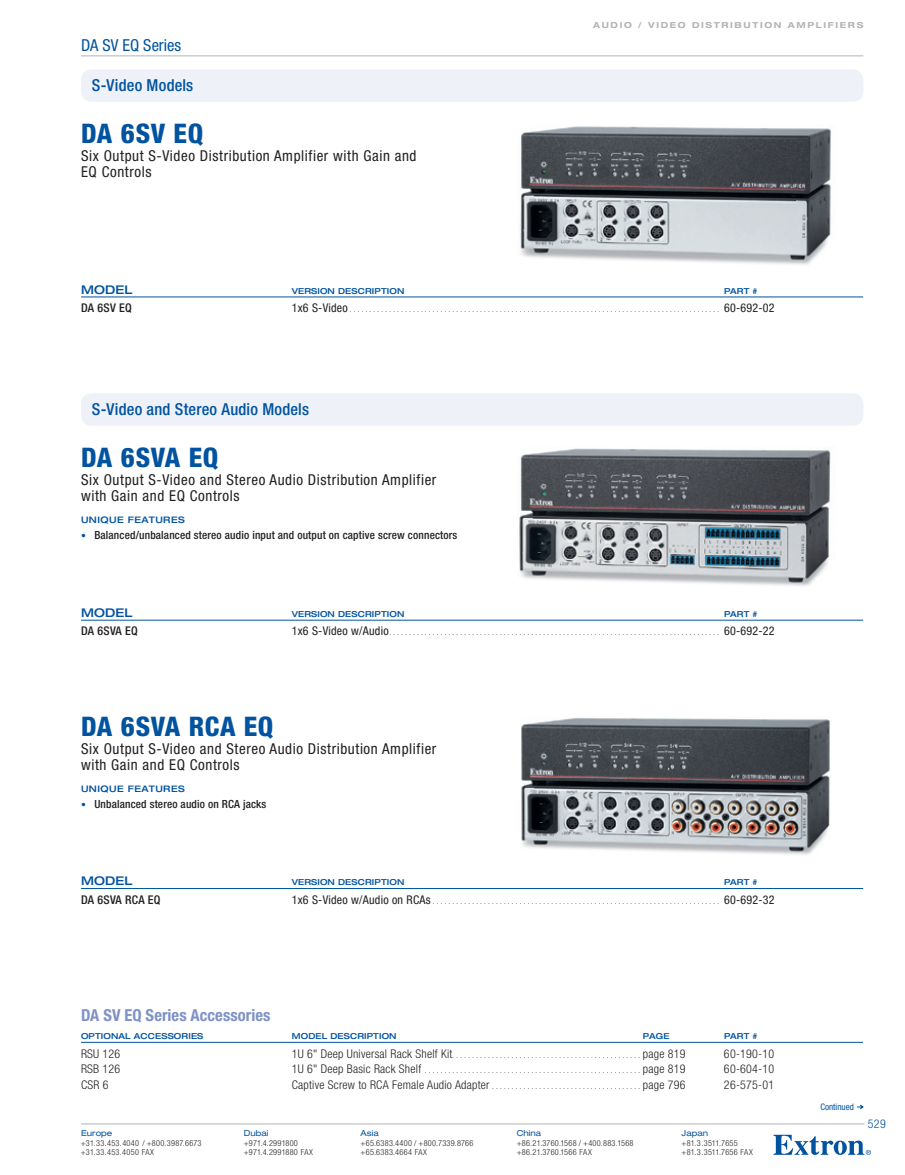
<style>
.page{position:relative;width:905px;height:1175px;background:#fff}
.page>*{position:absolute;margin:0;border:0;box-sizing:border-box;transform-origin:0 0}
.t1{font:800 condensed 27px "Helvetica Neue LT Std";letter-spacing:.02em;color:#0153a0}
.t2{font:500 condensed 16.5px "Helvetica Neue LT Std";letter-spacing:.01em;color:#0153a0}
.t3{font:700 condensed 16.5px "Helvetica Neue LT Std";letter-spacing:.005em;color:#7e92c6}
.t4{font:condensed 16.5px "Helvetica Neue LT Std";color:#0153a0}
.t5{font:condensed 15px/16.5px "Helvetica Neue LT Std";letter-spacing:.04em;color:#231f20}
.t6{font:300 condensed 12px "Helvetica Neue LT Std";letter-spacing:.02em;color:#231f20}
.t7{font:500 condensed 12px "Helvetica Neue LT Std";letter-spacing:.02em;color:#231f20}
.t8{font:500 expanded 12px "Helvetica Neue LT Std";letter-spacing:.015em;color:#0153a0}
.t9{font:300 condensed 12px "Helvetica Neue LT Std";color:#0153a0}
.t10{font:500 condensed 11.25px "Helvetica Neue LT Std";letter-spacing:.015em;color:#231f20}
.t11{font:300 9px "Myriad Pro";color:#231f20}
.t12{font:500 expanded 9px "Helvetica Neue LT Std";letter-spacing:.05em;color:#0153a0}
.t13{font:condensed 9px "Helvetica Neue LT Std";color:#0153a0}
.t14{font:300 condensed 8.25px/9.4px "Helvetica Neue LT Std";letter-spacing:.035em;color:#231f20}
.t15{font:500 expanded 8.25px "Helvetica Neue LT Std";letter-spacing:.015em;color:#0153a0}
.t16{font:300 condensed 8.25px/9.4px "Helvetica Neue LT Std";letter-spacing:.015em;color:#231f20}
.t17{font:700 expanded 8.25px "Helvetica Neue LT Std";letter-spacing:.2em;color:#b2b3b7}
.t18{font:expanded 8.25px "Helvetica Neue LT Std";color:#0153a0}
.s1{font-family:"Helvetica Neue LT Std";font-weight:400;font-stretch:condensed;font-size:12px}
.s2{font-weight:300;font-size:9.75px;color:#0153a0}
.s3{font-family:"Helvetica Neue LT Std";font-stretch:condensed;font-size:12px}
.s4{font-family:"Myriad Pro";font-stretch:normal;font-size:9px}
</style>
<div class="page">
<img style="left:520px;top:126px;width:311px;height:139px">
<img style="left:519px;top:448px;width:312px;height:138px">
<img style="left:521px;top:717px;width:309px;height:138px">
<hr style="left:81px;top:1123px;width:783px;height:1px;background:#b2b3b7">
<svg style="left:773px;top:1134px;width:98px;height:20px"></svg>
<hr style="left:81px;top:55px;width:782px;height:1px;background:#b2b3b7">
<svg style="left:857px;top:1104px;width:6px;height:5px"></svg>
<div style="left:81px;top:69px;width:782px;height:33px;background:#eef1f8;border-radius:11px"></div>
<div style="left:81px;top:393px;width:782px;height:33px;background:#eef1f8;border-radius:11px"></div>
<hr style="left:81px;top:888px;width:782px;height:1px;background:#0153a0">
<hr style="left:81px;top:620px;width:782px;height:1px;background:#0153a0">
<hr style="left:81px;top:297px;width:782px;height:1px;background:#0153a0">
<hr style="left:81px;top:1042px;width:782px;height:1px;background:#0153a0">
<h2 class="t4" style="left:81px;top:35px;width:102px">DA SV EQ Series</h2>
<h2 class="t2" style="left:92px;top:76px;width:103px">S-Video Models</h2>
<h1 class="t1" style="left:81px;top:116px;width:124px">DA 6SV EQ</h1>
<h3 class="t5" style="left:81px;top:147px;width:337px">Six Output S-Video Distribution Amplifier with Gain and<br>EQ Controls</h3>
<p class="t17" style="left:593px;top:19px;width:272px">AUD IO / VID EO DISTRIBUTION AMPLIFIERS</p>
<h3 class="t8" style="left:81px;top:282px;width:49px">MODEL</h3>
<p class="t15" style="left:292px;top:285px;width:8px">VERSION</p>
<p class="t15" style="left:338px;top:285px;width:48px">DESCRIPTION</p>
<p class="t15" style="left:724px;top:285px;width:35px">PART #</p>
<h3 class="t7" style="left:81px;top:301px;width:52px">DA 6SV EQ</h3>
<p class="t11" style="left:292px;top:304px;width:484px"><span class="s1">1x6 S-Video</span>............................................................................................... <span class="s1">60-692-02</span></p>
<h2 class="t2" style="left:92px;top:400px;width:219px">S-Video and Stereo Audio Models</h2>
<h1 class="t1" style="left:81px;top:440px;width:139px">DA 6SVA EQ</h1>
<h3 class="t5" style="left:81px;top:471px;width:357px">Six Output S-Video and Stereo Audio Distribution Amplifier with Gain and EQ Controls</h3>
<p class="t12" style="left:81px;top:514px;width:105px">UNIQUE FEATURES</p>
<p class="t10" style="left:81px;top:528px;width:378px"><span class="s2">•</span> Balanced/unbalanced stereo audio input and output on captive screw connectors</p>
<h3 class="t8" style="left:81px;top:605px;width:49px">MODEL</h3>
<p class="t15" style="left:292px;top:608px;width:8px">VERSION</p>
<p class="t15" style="left:338px;top:608px;width:48px">DESCRIPTION</p>
<p class="t15" style="left:724px;top:608px;width:35px">PART #</p>
<h3 class="t7" style="left:81px;top:624px;width:58px">DA 6SVA EQ</h3>
<p class="t11" style="left:292px;top:627px;width:484px"><span class="s1">1x6 S-Video w/Audio</span>..................................................................................... <span class="s1">60-692-22</span></p>
<h1 class="t1" style="left:81px;top:709px;width:194px">DA 6SVA RCA EQ</h1>
<h3 class="t5" style="left:81px;top:740px;width:357px">Six Output S-Video and Stereo Audio Distribution Amplifier with Gain and EQ Controls</h3>
<p class="t12" style="left:81px;top:783px;width:105px">UNIQUE FEATURES</p>
<p class="t10" style="left:81px;top:797px;width:187px"><span class="s2">•</span> Unbalanced stereo audio on RCA jacks</p>
<h3 class="t8" style="left:81px;top:873px;width:49px">MODEL</h3>
<p class="t15" style="left:292px;top:877px;width:8px">VERSION</p>
<p class="t15" style="left:338px;top:877px;width:48px">DESCRIPTION</p>
<p class="t15" style="left:724px;top:877px;width:35px">PART #</p>
<h3 class="t7" style="left:81px;top:892px;width:81px">DA 6SVA RCA EQ</h3>
<p class="t11" style="left:292px;top:895px;width:484px"><span class="s1">1x6 S-Video w/Audio on RCAs</span>.......................................................................... <span class="s1">60-692-32</span></p>
<h2 class="t3" style="left:81px;top:1005px;width:191px">DA SV EQ Series Accessories</h2>
<p class="t15" style="left:81px;top:1030px;width:124px">OPTIONAL ACC ESSORIES</p>
<p class="t15" style="left:292px;top:1030px;width:86px">MODEL DESCRI PTIONPAG</p>
<p class="t15" style="left:663px;top:1030px;width:8px">E</p>
<p class="t15" style="left:724px;top:1030px;width:35px">PART #</p>
<h3 class="t6" style="left:81px;top:1046px;width:41px">RSU 126</h3>
<p class="t11" style="left:292px;top:1049px;width:395px"><span class="s3">1U6"DeepUniversalRackShelfKit</span>................................................<span class="s3">page819</span></p>
<h3 class="t6" style="left:724px;top:1046px;width:52px">60-190-10</h3>
<h3 class="t6" style="left:81px;top:1062px;width:41px">RSB 126</h3>
<p class="t11" style="left:292px;top:1065px;width:395px"><span class="s3">1U6"DeepBasicRackShelf</span>........................................................<span class="s3">page819</span></p>
<h3 class="t6" style="left:724px;top:1062px;width:52px">60-604-10</h3>
<h3 class="t6" style="left:81px;top:1078px;width:29px">CSR 6</h3>
<h3 class="t6" style="left:292px;top:1078px;width:395px">CaptiveScrewtoRCAFemaleAudioAdapter<span class="s4">.......................................</span>page796</h3>
<h3 class="t6" style="left:724px;top:1078px;width:52px">26-575-01</h3>
<p class="t18" style="left:81px;top:1128px;width:33px">europe</p>
<p class="t14" style="left:81px;top:1137px;width:122px">+31.33.453.4040 / +800.3987.6673 +31.33.453.4050 FAX</p>
<p class="t18" style="left:244px;top:1128px;width:26px">Dubai</p>
<p class="t14" style="left:244px;top:1137px;width:70px">+971.4.2991800 +971.4.2991880 FAX</p>
<p class="t18" style="left:360px;top:1128px;width:20px">Asia</p>
<p class="t14" style="left:360px;top:1137px;width:114px">+65.6383.4400 / +800.7339.8766 +65.6383.4664 FAX</p>
<p class="t18" style="left:516px;top:1128px;width:26px">China</p>
<p class="t14" style="left:516px;top:1137px;width:118px">+86.21.3760.1568 / +400.883.1568 +86.21.3760.1566 FAX</p>
<p class="t18" style="left:681px;top:1128px;width:28px">Japan</p>
<p class="t16" style="left:681px;top:1137px;width:73px">+81.3.3511.7655 +81.3.3511.7656 FAX</p>
<p class="t13" style="left:820px;top:1101px;width:35px">Continued</p>
<h3 class="t9" style="left:867px;top:1116px;width:20px">529</h3>
</div>
